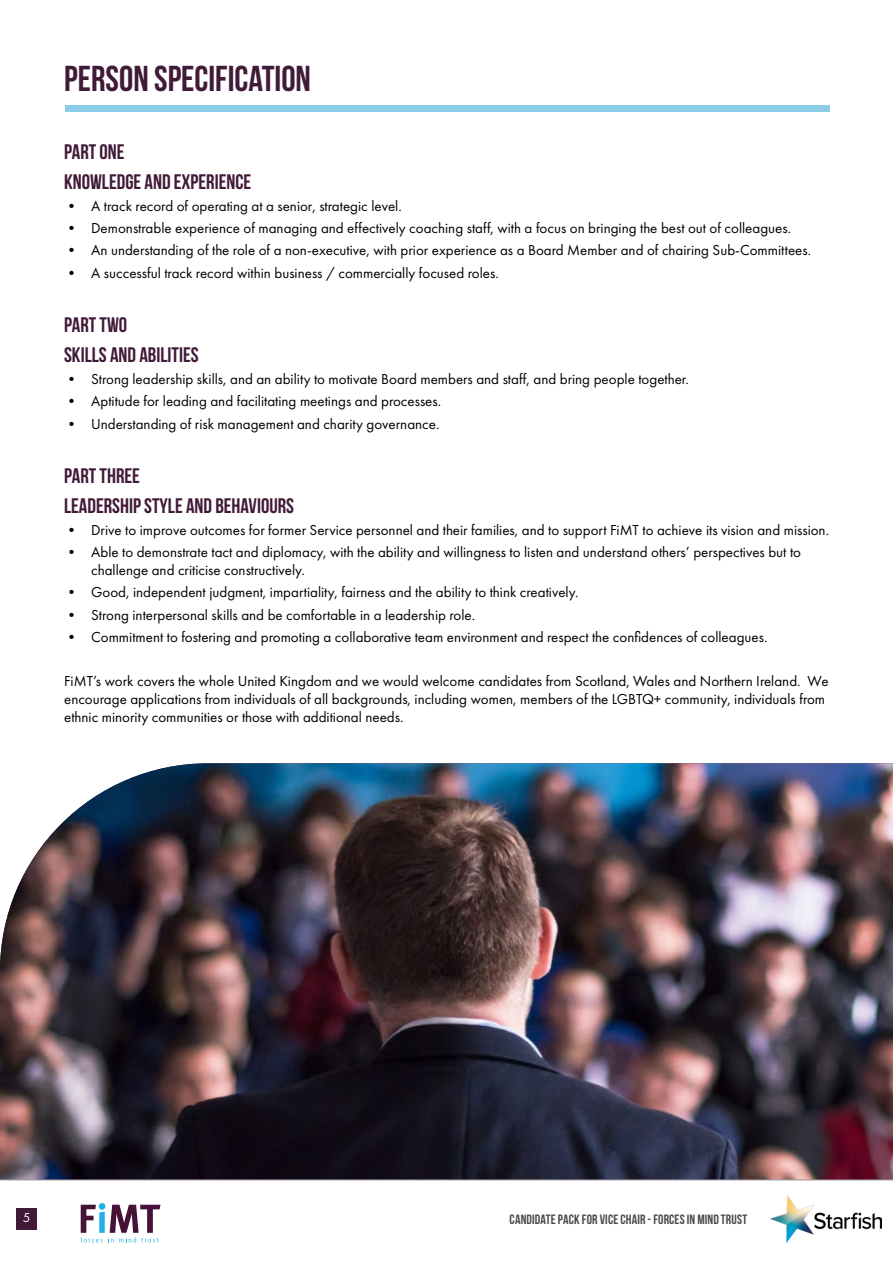
<style>
.page{position:relative;width:893px;height:1263px;background:#fff}
.page>*{position:absolute;margin:0;border:0;box-sizing:border-box;transform-origin:0 0}
.t1{font:700 36px "Bebas Neue";color:#401a37}
.t2{font:700 21px/29.4px "Bebas Neue";color:#401a37}
.t3{font:15px/18px "Futura PT";color:#000}
.t4{font:700 13.5px "Bebas Neue";letter-spacing:.01em;color:#4a4a49}
.t5{font:13.5px "Futura PT";color:#fff}
</style>
<div class="page">
<svg style="left:81px;top:1205px;width:79px;height:37px"></svg>
<div style="left:99px;top:1203px;width:6px;height:7px;background:#1fb0e7;border-radius:50%"></div>
<img style="left:770px;top:1196px;width:112px;height:46px">
<div style="left:16px;top:1208px;width:21px;height:21px;background:#401a37"></div>
<hr style="left:0;top:1179px;width:893px;height:2px;background:#000">
<div style="left:65px;top:105px;width:764px;height:7px;background:#8bcce9"></div>
<img style="left:0;top:763px;width:893px;height:416px">
<h1 class="t1" style="left:64px;top:59px;width:248px">PERSON SPECIFICATION</h1>
<h2 class="t2" style="left:64px;top:137px;width:189px">PART ONE<br>KNOWLEDGE AND EXPERIENCE</h2>
<p class="t3" style="left:64px;top:197px;width:339px">• A track record of operating at a senior, strategic level.</p>
<p class="t3" style="left:64px;top:219px;width:728px">• Demonstrable experience of managing and effectively coaching staff, with a focus on bringing the best out of colleagues.</p>
<p class="t3" style="left:64px;top:241px;width:748px">• An understanding of the role of a non-executive, with prior experience as a Board Member and of chairing Sub-Committees.</p>
<p class="t3" style="left:64px;top:264px;width:436px">• A successful track record within business / commercially focused roles.</p>
<h2 class="t2" style="left:64px;top:310px;width:136px">PART TWO<br>SKILLS AND ABILITIES</h2>
<p class="t3" style="left:64px;top:370px;width:626px">• Strong leadership skills, and an ability to motivate Board members and staff, and bring people together.</p>
<p class="t3" style="left:64px;top:392px;width:379px">• Aptitude for leading and facilitating meetings and processes.</p>
<p class="t3" style="left:64px;top:414px;width:377px">• Understanding of risk management and charity governance.</p>
<h2 class="t2" style="left:64px;top:461px;width:231px">PART THREE<br>LEADERSHIP STYLE AND BEHAVIOURS</h2>
<p class="t3" style="left:64px;top:521px;width:766px">• Drive to improve outcomes for former Service personnel and their families, and to support FiMT to achieve its vision and mission.</p>
<p class="t3" style="left:91px;top:543px;width:711px;text-indent:-27px">• Able to demonstrate tact and diplomacy, with the ability and willingness to listen and understand others’ perspectives but to challenge and criticise constructively.</p>
<p class="t3" style="left:64px;top:583px;width:516px">• Good, independent judgment, impartiality, fairness and the ability to think creatively.</p>
<p class="t3" style="left:64px;top:606px;width:413px">• Strong interpersonal skills and be comfortable in a leadership role.</p>
<p class="t3" style="left:64px;top:628px;width:705px">• Commitment to fostering and promoting a collaborative team environment and respect the confidences of colleagues.</p>
<p class="t3" style="left:64px;top:672px;width:766px">FiMT’s work covers the whole United Kingdom and we would welcome candidates from Scotland, Wales and Northern Ireland. We encourage applications from individuals of all backgrounds, including women, members of the LGBTQ+ community, individuals from ethnic minority communities or those with additional needs.</p>
<p class="t5" style="left:23px;top:1210px;width:9px">5</p>
<p class="t4" style="left:510px;top:1211px;width:239px">CANDIDATE PACK FOR VICE CHAIR - FORCES IN MIND TRUST</p>
</div>
